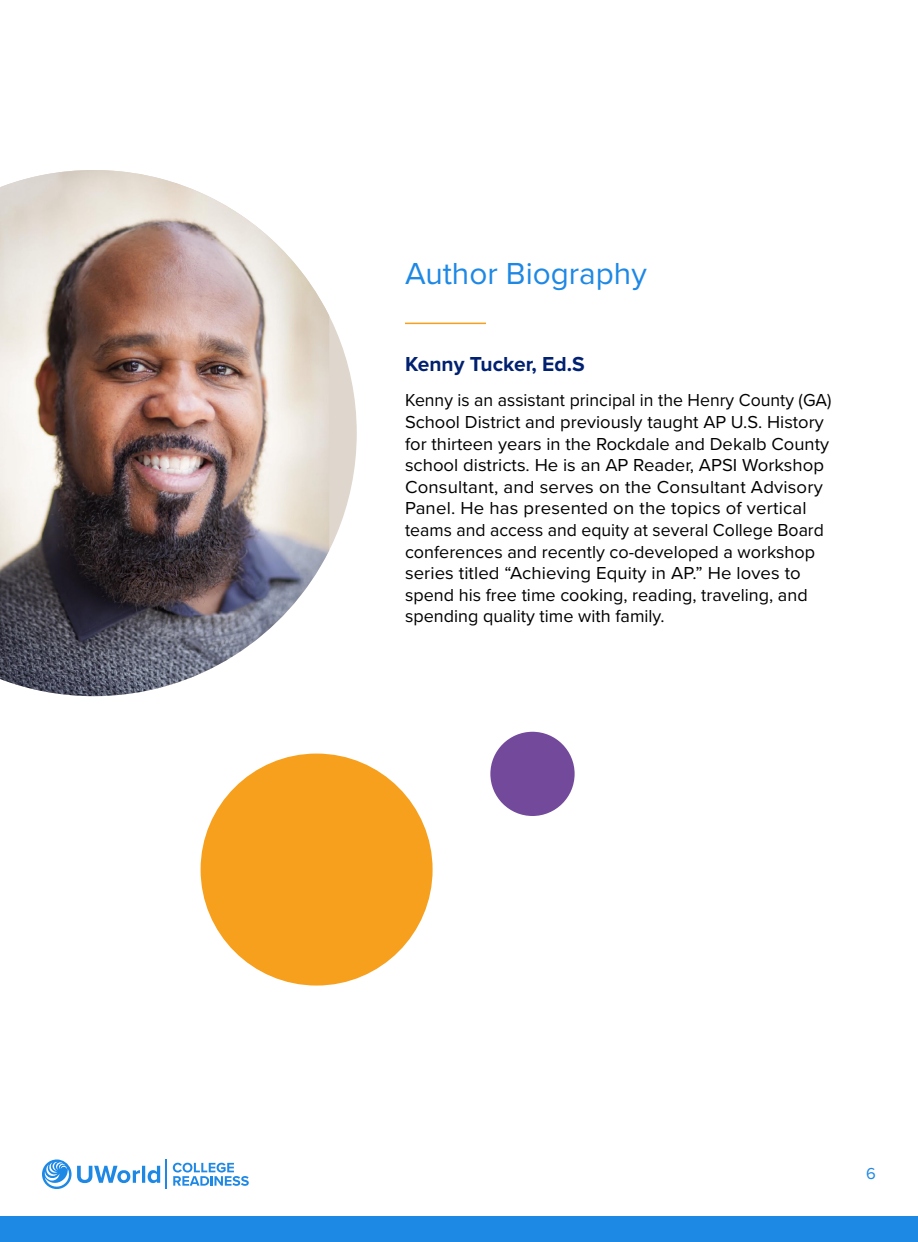
<style>
.page{position:relative;width:918px;height:1242px;background:#fff}
.page>*{position:absolute;margin:0;border:0;box-sizing:border-box;transform-origin:0 0}
.t1{font:31.5px "Proxima Nova";color:#1e88e5}
.t2{font:700 21px "Proxima Nova";color:#002171}
.t3{font:18px/21.6px "Proxima Nova";color:#000}
.t4{font:16.5px "Proxima Nova";color:#1e88e5}
</style>
<div class="page">
<svg style="left:166px;top:1160px;width:1px;height:29px"></svg>
<svg style="left:42px;top:1160px;width:118px;height:29px"></svg>
<svg style="left:173px;top:1163px;width:76px;height:23px"></svg>
<div style="left:0;top:1216px;width:918px;height:26px;background:#1e88e5"></div>
<svg style="left:329px;top:315px;width:28px;height:236px;fill:#dfd6cd"></svg>
<img style="left:0;top:170px;width:329px;height:526px">
<div style="left:490px;top:732px;width:85px;height:84px;background:#73499c;border-radius:50%"></div>
<div style="left:201px;top:754px;width:232px;height:232px;background:#f7a01d;border-radius:50%"></div>
<hr style="left:405px;top:323px;width:81px;height:1px;background:#f7a01d">
<h1 class="t1" style="left:405px;top:250px;width:243px">Author Biography</h1>
<p class="t2" style="left:405px;top:349px;width:181px">Kenny Tucker, Ed.S</p>
<p class="t3" style="left:405px;top:389px;width:428px">Kenny is an assistant principal in the Henry County (GA)<br>School District and previously taught AP U.S. History for thirteen years in the Rockdale and Dekalb County school districts. He is an AP Reader, APSI Workshop Consultant, and serves on the Consultant Advisory Panel. He has presented on the topics of vertical teams and access and equity at several College Board conferences and recently co-developed a workshop series titled “Achieving Equity in AP.” He loves to spend his free time cooking, reading, traveling, and spending quality time with family.</p>
<p class="t4" style="left:866px;top:1161px;width:11px">6</p>
</div>
